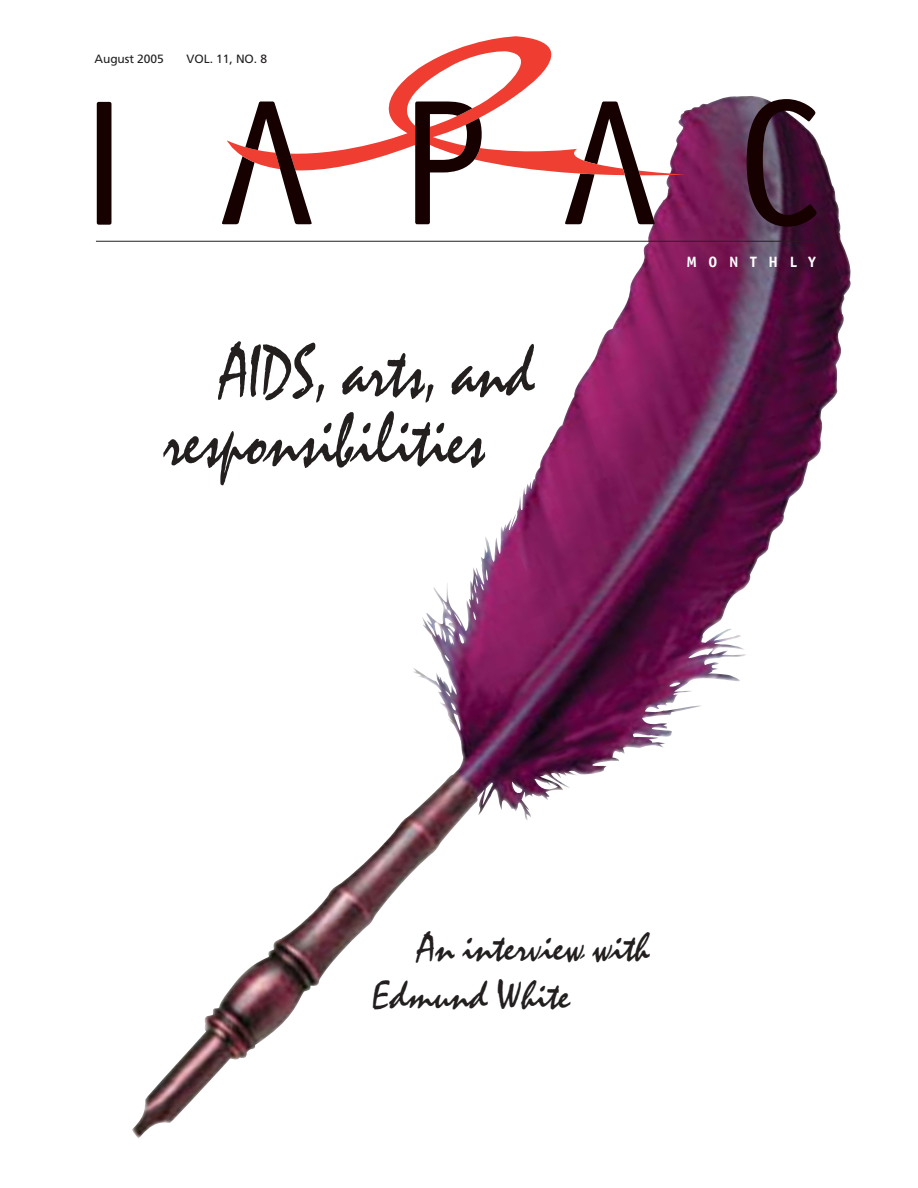
<style>
.page{position:relative;width:918px;height:1188px;background:#fff}
.page>*{position:absolute;margin:0;border:0;box-sizing:border-box;transform-origin:0 0}
.t1{font:72px/69px "Mistral";letter-spacing:-.005em;color:#231f1f;scale:.85 1}
.t2{font:39px/48px "Mistral";letter-spacing:-.005em;color:#231f1f}
.t3{font:700 15px "Officina Sans";letter-spacing:.78em;color:#fff}
.t4{font:12px "Frutiger";letter-spacing:-.005em;color:#231f1f}
</style>
<div class="page">
<img style="left:132px;top:96px;width:719px;height:1033px">
<svg style="left:747px;top:99px;width:70px;height:128px;background:#442639"></svg>
<div style="left:97px;top:102px;width:14px;height:123px;background:#170000;border-radius:2px"></div>
<svg style="left:222px;top:36px;width:464px;height:188px"></svg>
<hr style="left:96px;top:241px;width:720px;height:1px;background:#231f1f">
<div style="left:33px;top:437px;width:332px;height:405px;background:#fff"></div>
<p class="t4" style="left:94px;top:54px;width:71px">August 2005</p>
<p class="t4" style="left:187px;top:54px;width:82px">VOL. 11, NO. 8</p>
<p class="t1" style="left:164px;top:346px;width:437px;text-indent:56px">AIDS, arts, and responsibilities</p>
<p class="t3" style="left:686px;top:256px;width:131px">MONTHLY</p>
<p class="t2" style="left:372px;top:928px;width:278px;text-indent:44px">An interview with<br>Edmund White</p>
</div>
